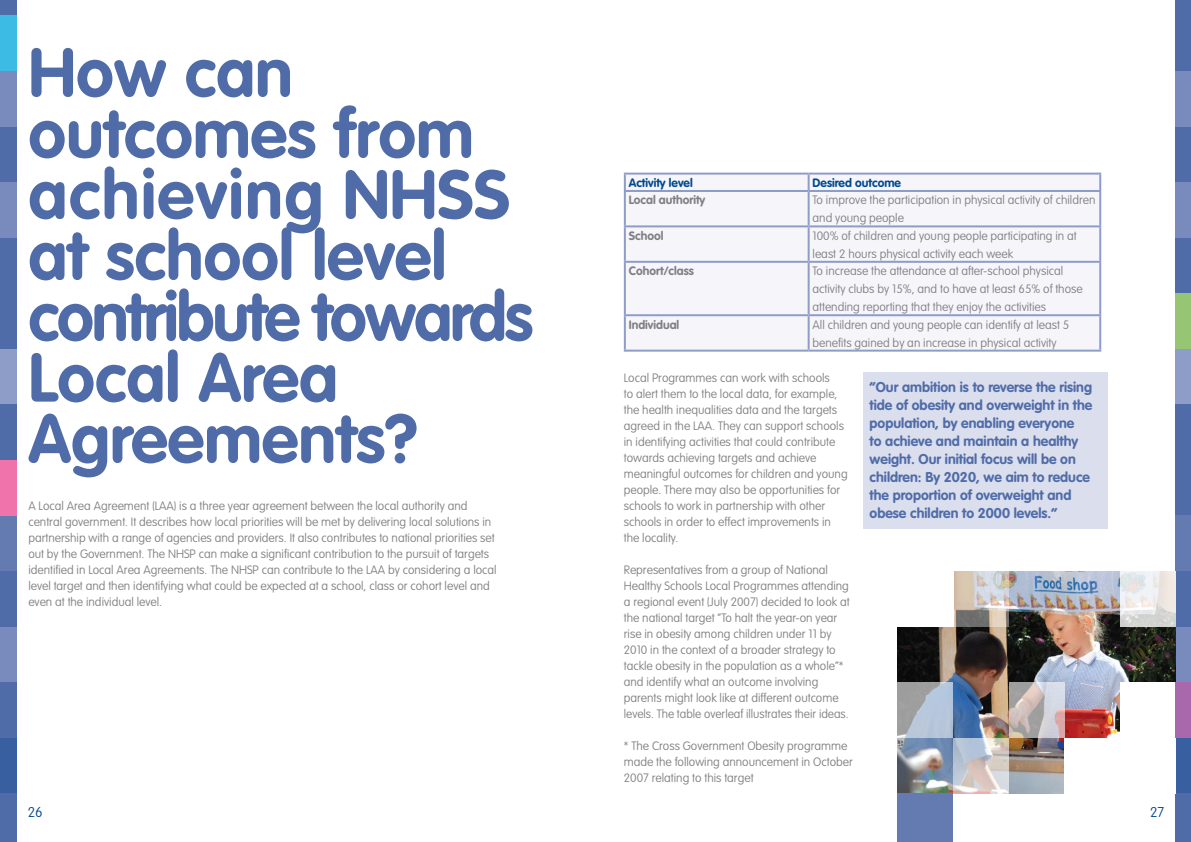
<style>
.page{position:relative;width:1191px;height:842px;background:#fff}
.page>*{position:absolute;margin:0;border:0;box-sizing:border-box;transform-origin:0 0}
.t1{font:700 67.8px/61px "VAG Rounded";color:#506ca8}
.t2{font:700 14px/18px "VAG Rounded";color:#506ca8}
.t3{font:100 14px "VAG Rounded";color:#004990}
.t4{font:100 12px/16px "VAG Rounded";color:#807f83}
.t5{font:700 12px "VAG Rounded";color:#807f83}
.t6{font:700 12px "VAG Rounded";color:#004990}
</style>
<div class="page">
<div style="left:0;top:127px;width:16px;height:55px;background:#506ca8"></div>
<div style="left:0;top:182px;width:16px;height:56px;background:#788bbc"></div>
<div style="left:0;top:238px;width:16px;height:55px;background:#506ca8"></div>
<div style="left:0;top:293px;width:16px;height:56px;background:#506ca8"></div>
<div style="left:0;top:349px;width:16px;height:55px;background:#8e9dc8"></div>
<div style="left:0;top:404px;width:16px;height:56px;background:#506ca8"></div>
<div style="left:0;top:516px;width:16px;height:55px;background:#647bb2"></div>
<div style="left:0;top:571px;width:16px;height:56px;background:#506ca8"></div>
<div style="left:0;top:627px;width:16px;height:55px;background:#788bbc"></div>
<div style="left:0;top:682px;width:16px;height:56px;background:#506ca8"></div>
<div style="left:0;top:738px;width:16px;height:55px;background:#3860a0"></div>
<div style="left:0;top:793px;width:16px;height:49px;background:#506ca8"></div>
<div style="left:0;top:71px;width:16px;height:56px;background:#788bbc"></div>
<div style="left:0;top:0;width:16px;height:16px;background:#506ca8"></div>
<div style="left:1175px;top:127px;width:16px;height:55px;background:#506ca8"></div>
<div style="left:1175px;top:182px;width:16px;height:56px;background:#788bbc"></div>
<div style="left:1175px;top:238px;width:16px;height:55px;background:#506ca8"></div>
<div style="left:1175px;top:349px;width:16px;height:55px;background:#8e9dc8"></div>
<div style="left:1175px;top:404px;width:16px;height:56px;background:#506ca8"></div>
<div style="left:1175px;top:460px;width:16px;height:56px;background:#506ca8"></div>
<div style="left:1175px;top:516px;width:16px;height:55px;background:#647bb2"></div>
<div style="left:1175px;top:571px;width:16px;height:56px;background:#506ca8"></div>
<div style="left:1175px;top:627px;width:16px;height:55px;background:#788bbc"></div>
<div style="left:1175px;top:738px;width:16px;height:55px;background:#3860a0"></div>
<div style="left:1175px;top:793px;width:16px;height:49px;background:#506ca8"></div>
<div style="left:1175px;top:71px;width:16px;height:56px;background:#788bbc"></div>
<div style="left:1175px;top:16px;width:16px;height:55px;background:#506ca8"></div>
<div style="left:1175px;top:0;width:16px;height:16px;background:#506ca8"></div>
<div style="left:863px;top:372px;width:245px;height:156px;background:#dadeed"></div>
<img style="left:897px;top:571px;width:278px;height:223px">
<div style="left:895px;top:570px;width:58px;height:57px;background:#fff"></div>
<svg style="left:897px;top:682px;width:56px;height:56px;background:#adb6c2"></svg>
<img style="left:897px;top:738px;width:56px;height:55px">
<div style="left:897px;top:793px;width:56px;height:49px;background:#647bb2"></div>
<svg style="left:953px;top:571px;width:55px;height:56px;background:#c3bbb3"></svg>
<svg style="left:953px;top:738px;width:55px;height:56px;background:#cfcccf"></svg>
<svg style="left:1008px;top:682px;width:56px;height:56px;background:#c3bbbb"></svg>
<div style="left:1064px;top:738px;width:65px;height:56px;background:#fff"></div>
<svg style="left:1120px;top:571px;width:55px;height:56px"></svg>
<div style="left:1120px;top:682px;width:55px;height:62px;background:#fff"></div>
<div style="left:1120px;top:738px;width:55px;height:56px;background:#fff"></div>
<div style="left:626px;top:175px;width:473px;height:175px;background:#f5f5fa"></div>
<hr style="left:624px;top:192px;width:2px;height:33px;background:#8e9dc8">
<hr style="left:807px;top:192px;width:2px;height:33px;background:#8e9dc8">
<hr style="left:1099px;top:192px;width:2px;height:33px;background:#8e9dc8">
<hr style="left:624px;top:225px;width:184px;height:2px;background:#8e9dc8">
<hr style="left:624px;top:227px;width:2px;height:34px;background:#8e9dc8">
<hr style="left:808px;top:225px;width:293px;height:2px;background:#8e9dc8">
<hr style="left:807px;top:227px;width:2px;height:34px;background:#8e9dc8">
<hr style="left:1099px;top:227px;width:2px;height:34px;background:#8e9dc8">
<hr style="left:624px;top:261px;width:184px;height:2px;background:#8e9dc8">
<hr style="left:624px;top:263px;width:2px;height:51px;background:#8e9dc8">
<hr style="left:808px;top:261px;width:293px;height:2px;background:#8e9dc8">
<hr style="left:807px;top:263px;width:2px;height:51px;background:#8e9dc8">
<hr style="left:1099px;top:263px;width:2px;height:51px;background:#8e9dc8">
<hr style="left:624px;top:314px;width:184px;height:2px;background:#8e9dc8">
<hr style="left:624px;top:316px;width:2px;height:34px;background:#8e9dc8">
<hr style="left:808px;top:314px;width:293px;height:2px;background:#8e9dc8">
<hr style="left:807px;top:316px;width:2px;height:34px;background:#8e9dc8">
<hr style="left:1099px;top:316px;width:2px;height:34px;background:#8e9dc8">
<hr style="left:624px;top:350px;width:184px;height:2px;background:#8e9dc8">
<hr style="left:808px;top:350px;width:293px;height:2px;background:#8e9dc8">
<hr style="left:624px;top:173px;width:184px;height:2px;background:#8e9dc8">
<svg style="left:624px;top:175px;width:2px;height:15px"></svg>
<hr style="left:808px;top:173px;width:293px;height:2px;background:#8e9dc8">
<svg style="left:807px;top:175px;width:2px;height:15px"></svg>
<svg style="left:1099px;top:175px;width:2px;height:15px"></svg>
<hr style="left:624px;top:190px;width:184px;height:2px;background:#8e9dc8">
<hr style="left:808px;top:190px;width:293px;height:2px;background:#8e9dc8">
<div style="left:1175px;top:293px;width:16px;height:56px;background:#96c573"></div>
<div style="left:1175px;top:682px;width:16px;height:56px;background:#a968ab"></div>
<div style="left:0;top:460px;width:16px;height:56px;background:#f173ac"></div>
<div style="left:0;top:16px;width:16px;height:55px;background:#3cbce5"></div>
<h1 class="t1" style="left:28px;top:42px;width:506px">How can outcomes from achieving NHSS at school level contribute towards<br>Local Area<br>Agreements?</h1>
<p class="t4" style="left:28px;top:498px;width:470px">A Local Area Agreement (LAA) is a three year agreement between the local authority and central government. It describes how local priorities will be met by delivering local solutions in partnership with a range of agencies and providers. It also contributes to national priorities set out by the Government. The NHSP can make a significant contribution to the pursuit of targets identified in Local Area Agreements. The NHSP can contribute to the LAA by considering a local level target and then identifying what could be expected at a school, class or cohort level and even at the individual level.</p>
<p class="t6" style="left:629px;top:176px;width:65px">Activity level</p>
<p class="t6" style="left:812px;top:176px;width:90px">Desired outcome</p>
<p class="t5" style="left:629px;top:193px;width:78px">Local authority</p>
<p class="t4" style="left:812px;top:191px;width:284px;line-height:18px">To improve the participation in physical activity of children and young people</p>
<p class="t5" style="left:629px;top:228px;width:36px">School</p>
<p class="t4" style="left:812px;top:227px;width:266px;line-height:18px">100% of children and young people participating in at least 2 hours physical activity each week</p>
<p class="t5" style="left:629px;top:264px;width:67px">Cohort/class</p>
<p class="t4" style="left:812px;top:262px;width:272px;line-height:18px">To increase the attendance at after-school physical activity clubs by 15%, and to have at least 65% of those attending reporting that they enjoy the activities</p>
<p class="t5" style="left:629px;top:317px;width:52px">Individual</p>
<p class="t4" style="left:812px;top:315px;width:253px;line-height:18px">All children and young people can identify at least 5 benefits gained by an increase in physical activity</p>
<p class="t4" style="left:624px;top:370px;width:225px">Local Programmes can work with schools<br>to alert them to the local data, for example, the health inequalities data and the targets agreed in the LAA. They can support schools in identifying activities that could contribute towards achieving targets and achieve meaningful outcomes for children and young people. There may also be opportunities for schools to work in partnership with other schools in order to effect improvements in the locality.</p>
<p class="t4" style="left:624px;top:562px;width:227px">Representatives from a group of National Healthy Schools Local Programmes attending a regional event (July 2007) decided to look at the national target “To halt the year-on year rise in obesity among children under 11 by 2010 in the context of a broader strategy to tackle obesity in the population as a whole”* and identify what an outcome involving parents might look like at different outcome levels. The table overleaf illustrates their ideas.</p>
<p class="t4" style="left:624px;top:738px;width:230px">* The Cross Government Obesity programme made the following announcement in October<br>2007 relating to this target</p>
<p class="t2" style="left:869px;top:378px;width:224px">“Our ambition is to reverse the rising tide of obesity and overweight in the population, by enabling everyone<br>to achieve and maintain a healthy weight. Our initial focus will be on children: By 2020, we aim to reduce the proportion of overweight and obese children to 2000 levels.”</p>
<p class="t3" style="left:28px;top:804px;width:17px">26</p>
<p class="t3" style="left:1150px;top:804px;width:16px">27</p>
</div>
